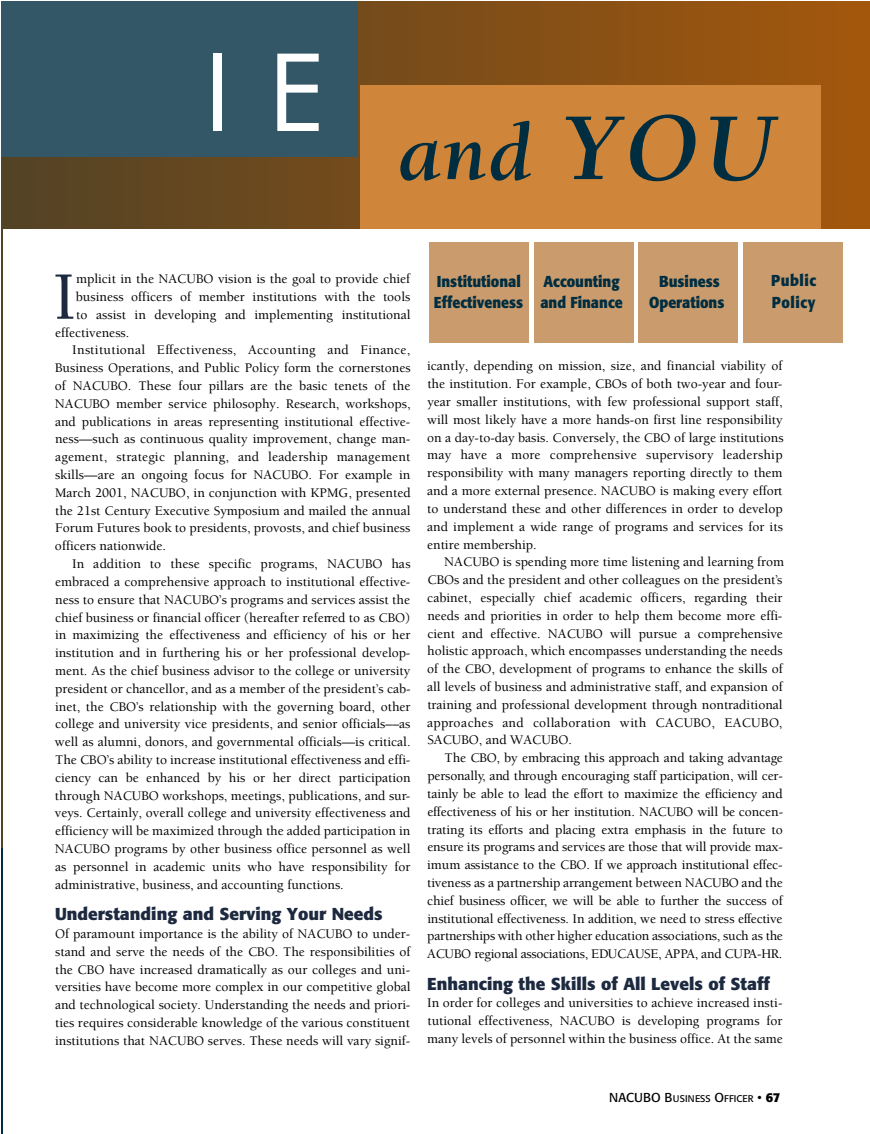
<style>
.page{position:relative;width:870px;height:1134px;background:#fff}
.page>*{position:absolute;margin:0;border:0;box-sizing:border-box;transform-origin:0 0}
.t1{font:102.6px "Futura";color:#fff}
.t2{font:italic 700 82.65px "Berkeley";color:#002e40}
.t3{font:500 69.6px "Berkeley";color:#1d293f}
.t4{font:700 17.1px "Formata";color:#1d293f}
.t5{font:700 15.6px/21.3px "Formata";color:#002e40;scale:.9 1}
.t6{font:500 13.5px/17.9px "Berkeley";color:#000;text-align:justify}
.t7{font:500 13.5px "Berkeley";letter-spacing:.025em;color:#000}
.t8{font:9.6px "Formata";color:#000}
.s1{font-size:98.25px}
.s2{font-size:12.9px}
.s3{font-weight:700;font-size:12.9px}
</style>
<div class="page">
<img style="left:1px;top:1px;width:868px;height:847px">
<div style="left:1px;top:1px;width:357px;height:156px;background:#335766"></div>
<div style="left:359px;top:86px;width:461px;height:145px;background:#cf863a"></div>
<hr style="left:1px;top:848px;width:2px;height:286px;background:#002e40">
<div style="left:3px;top:230px;width:866px;height:904px;background:#fff"></div>
<div style="left:429px;top:243px;width:99px;height:100px;background:#c99b6d"></div>
<div style="left:533px;top:243px;width:100px;height:100px;background:#c99b6d"></div>
<div style="left:638px;top:243px;width:100px;height:100px;background:#c99b6d"></div>
<div style="left:743px;top:243px;width:100px;height:100px;background:#c99b6d"></div>
<h1 class="t1" style="left:205px;top:46px;width:122px">I E</h1>
<h2 class="t2" style="left:398px;top:121px;width:379px">a n d <span class="s1">Y O U</span></h2>
<h3 class="t3" style="left:53px;top:270px;width:25px">I</h3>
<p class="t6" style="left:76px;top:271px;width:335px">mplicit in the NACUBO vision is the goal to provide chief</p>
<p class="t6" style="left:76px;top:289px;width:336px">business officers of member institutions with the tools</p>
<p class="t6" style="left:76px;top:307px;width:336px">to assist in developing and implementing institutional</p>
<p class="t6" style="left:55px;top:325px;width:76px">effectiveness.</p>
<p class="t7" style="left:72px;top:345px;width:340px">Institutional Effectiveness, Accounting and Finance,</p>
<p class="t6" style="left:55px;top:360px;width:357px">Business Operations, and Public Policy form the cornerstones</p>
<p class="t6" style="left:55px;top:378px;width:357px">of NACUBO. These four pillars are the basic tenets of the</p>
<p class="t6" style="left:55px;top:396px;width:357px">NACUBO member service philosophy. Research, workshops,</p>
<p class="t6" style="left:55px;top:414px;width:357px">and publications in areas representing institutional effective-</p>
<p class="t6" style="left:55px;top:431px;width:357px">ness––such as continuous quality improvement, change man-</p>
<p class="t6" style="left:55px;top:449px;width:357px">agement, strategic planning, and leadership management</p>
<p class="t6" style="left:55px;top:467px;width:357px">skills––are an ongoing focus for NACUBO. For example in</p>
<p class="t6" style="left:55px;top:485px;width:357px">March 2001, NACUBO, in conjunction with KPMG, presented</p>
<p class="t6" style="left:55px;top:503px;width:357px">the 21st Century Executive Symposium and mailed the annual</p>
<p class="t6" style="left:55px;top:521px;width:357px">Forum Futures book to presidents, provosts, and chief business</p>
<p class="t6" style="left:55px;top:538px;width:113px">officers nationwide.</p>
<p class="t6" style="left:72px;top:556px;width:340px">In addition to these specific programs, NACUBO has</p>
<p class="t6" style="left:55px;top:574px;width:356px">embraced a comprehensive approach to institutional effective-</p>
<p class="t6" style="left:55px;top:592px;width:356px">ness to ensure that NACUBO’s programs and services assist the</p>
<p class="t6" style="left:55px;top:610px;width:357px">chief business or financial officer (hereafter referred to as CBO)</p>
<p class="t6" style="left:55px;top:627px;width:357px">in maximizing the effectiveness and efficiency of his or her</p>
<p class="t6" style="left:55px;top:645px;width:356px">institution and in furthering his or her professional develop-</p>
<p class="t6" style="left:55px;top:663px;width:356px">ment. As the chief business advisor to the college or university</p>
<p class="t6" style="left:55px;top:681px;width:357px">president or chancellor, and as a member of the president’s cab-</p>
<p class="t6" style="left:55px;top:699px;width:357px">inet, the CBO’s relationship with the governing board, other</p>
<p class="t6" style="left:55px;top:716px;width:356px">college and university vice presidents, and senior officials––as</p>
<p class="t6" style="left:55px;top:734px;width:357px">well as alumni, donors, and governmental officials––is critical.</p>
<p class="t6" style="left:55px;top:752px;width:356px">The CBO’s ability to increase institutional effectiveness and effi-</p>
<p class="t6" style="left:55px;top:770px;width:357px">ciency can be enhanced by his or her direct participation</p>
<p class="t6" style="left:55px;top:788px;width:357px">through NACUBO workshops, meetings, publications, and sur-</p>
<p class="t6" style="left:55px;top:806px;width:357px">veys. Certainly, overall college and university effectiveness and</p>
<p class="t6" style="left:55px;top:823px;width:357px">efficiency will be maximized through the added participation in</p>
<p class="t6" style="left:55px;top:841px;width:357px">NACUBO programs by other business office personnel as well</p>
<p class="t6" style="left:55px;top:859px;width:357px">as personnel in academic units who have responsibility for</p>
<p class="t6" style="left:55px;top:877px;width:290px">administrative, business, and accounting functions.</p>
<p class="t4" style="left:55px;top:906px;width:329px">Understanding and Serving Your Needs</p>
<p class="t6" style="left:55px;top:926px;width:357px">Of paramount importance is the ability of NACUBO to under&shy;stand and serve the needs of the CBO. The responsibilities of the CBO have increased dramatically as our colleges and uni&shy;versities have become more complex in our competitive global and technological society. Understanding the needs and priori&shy;ties requires considerable knowledge of the various constituent institutions that NACUBO serves. These needs will vary signif-</p>
<p class="t5" style="left:434px;top:272px;width:101px">Institutional<br>Effectiveness</p>
<p class="t5" style="left:540px;top:272px;width:93px">Accounting and Finance</p>
<p class="t5" style="left:649px;top:272px;width:85px;text-align:center">Business<br>Operations</p>
<p class="t5" style="left:771px;top:271px;width:52px">P u b l i c<br>Po l i c y</p>
<p class="t6" style="left:427px;top:358px;width:358px">icantly, depending on mission, size, and financial viability of the institution. For example, CBOs of both two-year and four&shy;year smaller institutions, with few professional support staff, will most likely have a more hands-on first line responsibility on a day-to-day basis. Conversely, the CBO of large institutions may have a more comprehensive superv i s o ry leadership responsibility with many managers reporting directly to them and a more external presence. NACUBO is making every effort to understand these and other differences in order to develop and implement a wide range of programs and services for its entire membership.</p>
<p class="t6" style="left:427px;top:554px;width:359px;text-align:left;text-indent:17px">NACUBO is spending more time listening and learning from CBOs and the president and other colleagues on the president’s cabinet, especially chief academic officers, re g a rding their needs and priorities in order to help them become more effi&shy;cient and effective. NACUBO will pursue a comprehensive holistic approach, which encompasses understanding the needs of the CBO, development of programs to enhance the skills of all levels of business and administrative staff, and expansion of training and professional development through nontraditional a p p roaches and collaboration with CACUBO, EACUBO, SACUBO, and WACUBO.</p>
<p class="t6" style="left:427px;top:750px;width:357px;text-indent:17px">The CBO, by embracing this approach and taking advantage p e r s o n a l l y, and through encouraging staff participation, will cer&shy;tainly be able to lead the eff o rt to maximize the efficiency and e ffectiveness of his or her institution. NACUBO will be concen&shy;trating its eff o rts and placing extra emphasis in the future to e n s u re its programs and services are those that will provide max&shy;imum assistance to the CBO. If we approach institutional eff e c&shy;tiveness as a partnership arrangement between NACUBO and the chief business off i c e r, we will be able to further the success of institutional effectiveness. In addition, we need to stress eff e c t i v e p a rtnerships with other higher education associations, such as the ACUBO regional associations, EDUCAUSE, APPA, and CUPA - H R .</p>
<p class="t4" style="left:427px;top:976px;width:344px">Enhancing the Skills of All Levels of Staff</p>
<p class="t6" style="left:427px;top:995px;width:357px">In order for colleges and universities to achieve increased insti&shy;tutional effectiveness, NACUBO is developing programs for many levels of personnel within the business office. At the same</p>
<p class="t8" style="left:609px;top:1094px;width:173px"><span class="s2">NACUBO B</span>USINESS <span class="s2">O</span>FFICER <span class="s2">•</span> <span class="s3">67</span></p>
</div>
